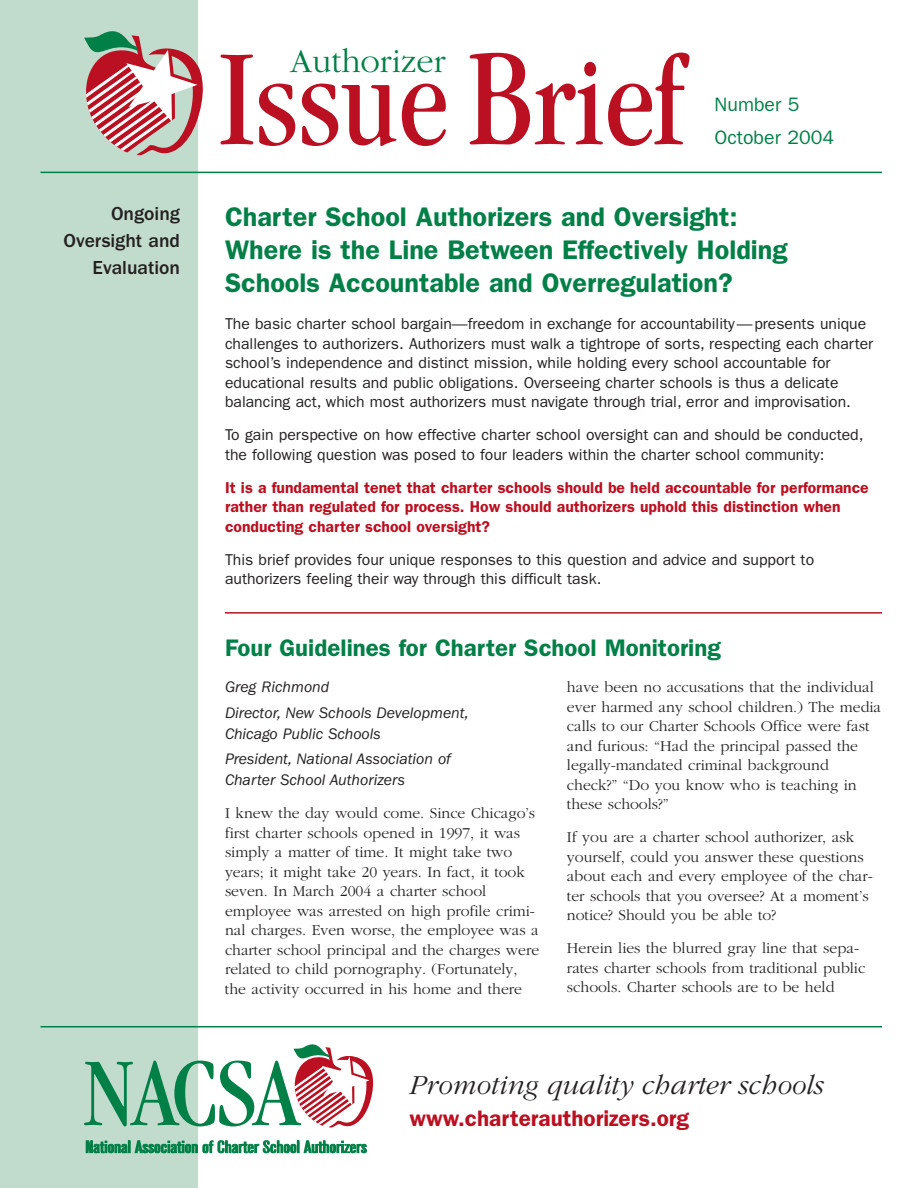
<style>
.page{position:relative;width:918px;height:1188px;background:#fff}
.page>*{position:absolute;margin:0;border:0;box-sizing:border-box;transform-origin:0 0}
.t1{font:condensed 129px "Garamond";color:#ba1021}
.t2{font:300 34.5px "Garamond";color:#007f46}
.t3{font:italic 300 28.5px "Garamond";color:#231f20}
.t4{font:600 27px/33px "Franklin Gothic";color:#007f46}
.t5{font:600 24px "Franklin Gothic";color:#007f46}
.t6{font:600 22.5px "Franklin Gothic";color:#ba1021}
.t7{font:500 19.5px/27px "Franklin Gothic";color:#231f20;text-align:right}
.t8{font:19.5px/33px "Franklin Gothic";color:#007f46}
.t9{font:300 15.75px/19.5px "Garamond";color:#231f20}
.t10{font:15.75px/19.5px "Franklin Gothic";color:#231f20}
.t11{font:600 15.75px/19.5px "Franklin Gothic";color:#ba1021}
.t12{font:italic 15.75px/25.5px "Franklin Gothic";color:#231f20}
.s1{font-size:141.9px}
</style>
<div class="page">
<div style="left:0;top:0;width:198px;height:1188px;background:#c1dbcc"></div>
<svg style="left:86px;top:1140px;width:281px;height:13px"></svg>
<svg style="left:84px;top:1044px;width:289px;height:84px"></svg>
<hr style="left:40px;top:172px;width:842px;height:1px;background:#007f46">
<hr style="left:40px;top:1026px;width:842px;height:1px;background:#007f46">
<svg style="left:84px;top:31px;width:119px;height:124px"></svg>
<hr style="left:225px;top:612px;width:657px;height:2px;background:#ba1021">
<p class="t7" style="left:64px;top:202px;width:118px">Ongoing<br>Oversight and<br>Evaluation</p>
<h2 class="t2" style="left:290px;top:40px;width:157px">Authorizer</h2>
<h1 class="t1" style="left:219px;top:54px;width:465px"><span class="s1">I</span>ssue <span class="s1">B</span>rief</h1>
<p class="t8" style="left:715px;top:89px;width:121px">Number 5<br>October 2004</p>
<h3 class="t4" style="left:225px;top:202px;width:564px">Charter School Authorizers and Oversight:<br>Where is the Line Between Effectively Holding<br>Schools Accountable and Overregulation?</h3>
<p class="t10" style="left:225px;top:315px;width:650px">The basic charter school bargain—freedom in exchange for accountability—presents unique challenges to authorizers. Authorizers must walk a tightrope of sorts, respecting each charter school’s independence and distinct mission, while holding every school accountable for educational results and public obligations. Overseeing charter schools is thus a delicate balancing act, which most authorizers must navigate through trial, error and improvisation.</p>
<p class="t10" style="left:225px;top:426px;width:640px">To gain perspective on how effective charter school oversight can and should be conducted, the following question was posed to four leaders within the charter school community:</p>
<p class="t11" style="left:225px;top:479px;width:645px">It is a fundamental tenet that charter schools should be held accountable for performance rather than regulated for process. How should authorizers uphold this distinction when conducting charter school oversight?</p>
<p class="t10" style="left:225px;top:551px;width:591px">This brief provides four unique responses to this question and advice and support to authorizers feeling their way through this difficult task.</p>
<h3 class="t5" style="left:225px;top:639px;width:497px">Four Guidelines for Charter School Monitoring</h3>
<p class="t12" style="left:225px;top:676px;width:245px">Greg Richmond<br>Director, New Schools Development,</p>
<p class="t12" style="left:225px;top:722px;width:228px">Chicago Public Schools<br>President, National Association of</p>
<p class="t12" style="left:225px;top:769px;width:182px">Charter School Authorizers</p>
<p class="t9" style="left:225px;top:803px;width:316px">I knew the day would come. Since Chicago’s first charter schools opened in 1997, it was simply a matter of time. It might take two years; it might take 20 years. In fact, it took seven. In March 2004 a charter school employee was arrested on high profile crimi&shy;nal charges. Even worse, the employee was a charter school principal and the charges were related to child pornography. (Fortunately, the activity occurred in his home and there</p>
<p class="t9" style="left:567px;top:677px;width:316px">have been no accusations that the individual ever harmed any school children.) The media calls to our Charter Schools Office were fast and furious: “Had the principal passed the legally-mandated criminal background check?” “Do you know who is teaching in these schools?”</p>
<p class="t9" style="left:567px;top:827px;width:307px">If you are a charter school authorizer, ask yourself, could you answer these questions about each and every employee of the char&shy;ter schools that you oversee? At a moment’s notice? Should you be able to?</p>
<p class="t9" style="left:567px;top:938px;width:300px">Herein lies the blurred gray line that sepa&shy;rates charter schools from traditional public schools. Charter schools are to be held</p>
<h3 class="t3" style="left:410px;top:1068px;width:416px">Promoting quality charter schools</h3>
<h3 class="t6" style="left:410px;top:1110px;width:281px">www.charterauthorizers.org</h3>
</div>
